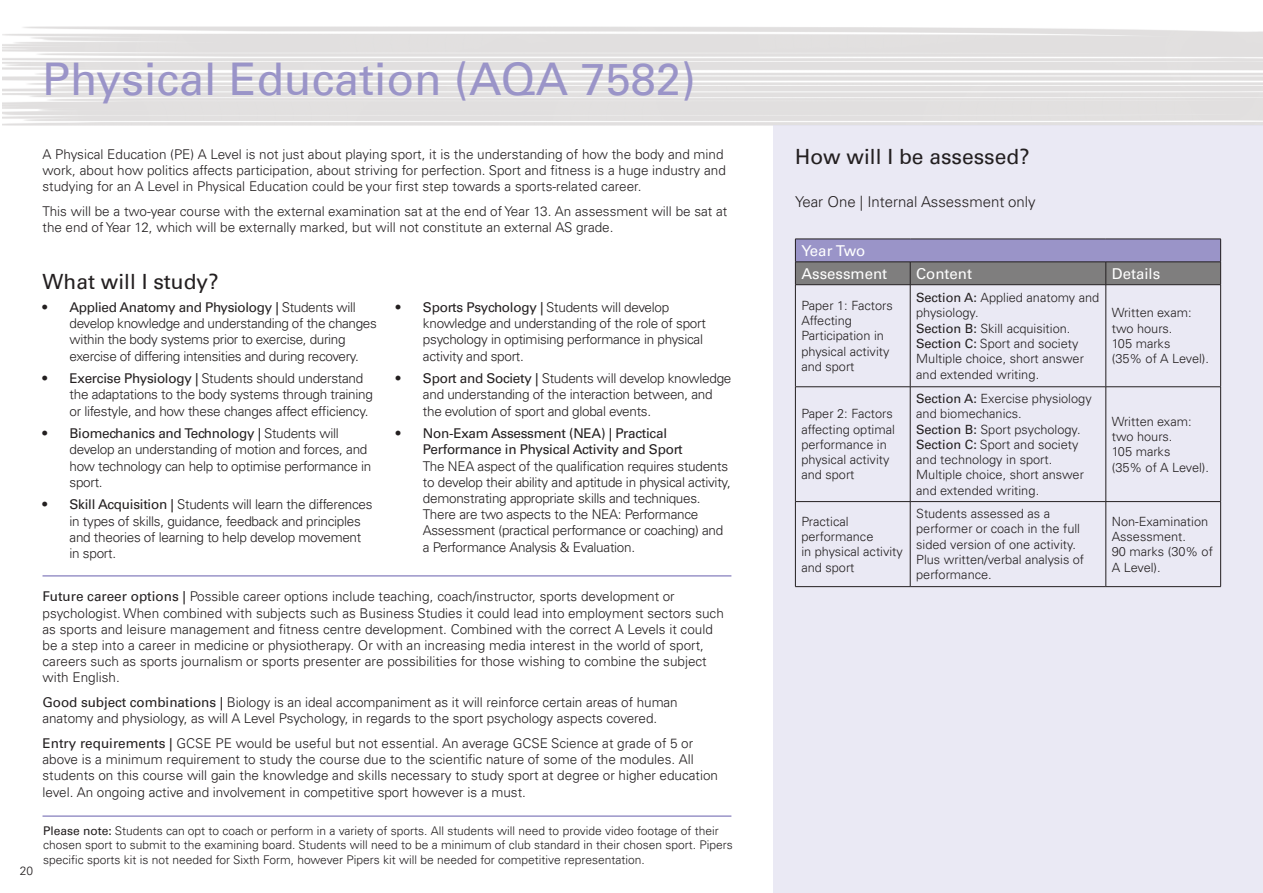
<style>
.page{position:relative;width:1263px;height:893px;background:#fff}
.page>*{position:absolute;margin:0;border:0;box-sizing:border-box;transform-origin:0 0}
.t1{font:45px "Univers LT Pro 55 Roman";color:#9a94c8}
.t2{font:21px "Univers LT Pro 55 Roman";color:#231f20}
.t3{font:15px "Univers LT Pro 55 Roman";color:#fff}
.t4{font:300 15px "Univers LT Pro 45";color:#231f20}
.t5{font:300 13.5px/16.2px "Univers LT Pro 45";letter-spacing:-.005em;color:#231f20}
.t6{font:300 13.5px/16.2px "Univers LT Pro 45";letter-spacing:-.025em;color:#231f20}
.t7{font:300 12.75px/15.3px "Univers LT Pro 45";color:#231f20}
.t8{font:300 12px/14.4px "Univers LT Pro 45";color:#231f20}
.s1{font-family:"Univers LT Pro 55 Roman";font-weight:400}
</style>
<div class="page">
<div style="left:774px;top:125px;width:489px;height:768px;background:#eae9f4"></div>
<svg style="left:795px;top:239px;width:426px;height:45px;background:#88849e"></svg>
<hr style="left:795px;top:284px;width:115px;height:1px;background:#231f20">
<hr style="left:795px;top:285px;width:1px;height:102px;background:#231f20">
<hr style="left:910px;top:284px;width:196px;height:1px;background:#231f20">
<hr style="left:910px;top:285px;width:1px;height:102px;background:#231f20">
<hr style="left:1106px;top:284px;width:115px;height:1px;background:#231f20">
<hr style="left:1105px;top:285px;width:1px;height:102px;background:#231f20">
<hr style="left:1220px;top:285px;width:1px;height:102px;background:#231f20">
<hr style="left:795px;top:386px;width:115px;height:1px;background:#231f20">
<hr style="left:795px;top:387px;width:1px;height:114px;background:#231f20">
<hr style="left:910px;top:386px;width:196px;height:1px;background:#231f20">
<hr style="left:910px;top:387px;width:1px;height:114px;background:#231f20">
<hr style="left:1106px;top:386px;width:115px;height:1px;background:#231f20">
<hr style="left:1105px;top:387px;width:1px;height:114px;background:#231f20">
<hr style="left:1220px;top:387px;width:1px;height:114px;background:#231f20">
<hr style="left:795px;top:501px;width:115px;height:1px;background:#231f20">
<hr style="left:795px;top:502px;width:1px;height:84px;background:#231f20">
<hr style="left:910px;top:501px;width:196px;height:1px;background:#231f20">
<hr style="left:910px;top:502px;width:1px;height:84px;background:#231f20">
<hr style="left:1106px;top:501px;width:115px;height:1px;background:#231f20">
<hr style="left:1105px;top:502px;width:1px;height:84px;background:#231f20">
<hr style="left:1220px;top:502px;width:1px;height:84px;background:#231f20">
<hr style="left:795px;top:586px;width:115px;height:1px;background:#231f20">
<hr style="left:910px;top:586px;width:196px;height:1px;background:#231f20">
<hr style="left:1106px;top:586px;width:115px;height:1px;background:#231f20">
<hr style="left:43px;top:575px;width:688px;height:2px;background:#9a94c8">
<hr style="left:43px;top:815px;width:688px;height:2px;background:#9a94c8">
<p class="t1" style="left:43px;top:48px;width:655px">Physical Education (AQA 7582)</p>
<p class="t5" style="left:43px;top:145px;width:685px">A Physical Education (PE) A Level is not just about playing sport, it is the understanding of how the body and mind work, about how politics affects participation, about striving for perfection. Sport and fitness is a huge industry and studying for an A Level in Physical Education could be your first step towards a sports-related career.</p>
<p class="t5" style="left:43px;top:202px;width:686px">This will be a two-year course with the external examination sat at the end of Year 13. An assessment will be sat at the end of Year 12, which will be externally marked, but will not constitute an external AS grade.</p>
<p class="t2" style="left:43px;top:267px;width:178px">What will I study?</p>
<p class="t6" style="left:70px;top:299px;width:309px;text-indent:-27px"><span class="s1">• Applied Anatomy and Physiology |</span> Students will develop knowledge and understanding of the changes within the body systems prior to exercise, during exercise of differing intensities and during recovery.</p>
<p class="t5" style="left:70px;top:370px;width:305px;text-indent:-27px"><span class="s1">• Exercise Physiology |</span> Students should understand the adaptations to the body systems through training or lifestyle, and how these changes affect efficiency.</p>
<p class="t5" style="left:70px;top:425px;width:303px;text-indent:-27px"><span class="s1">• Biomechanics and Technology |</span> Students will develop an understanding of motion and forces, and how technology can help to optimise performance in sport.</p>
<p class="t5" style="left:70px;top:496px;width:305px;text-indent:-27px"><span class="s1">• Skill Acquisition |</span> Students will learn the differences in types of skills, guidance, feedback and principles and theories of learning to help develop movement in sport.</p>
<p class="t5" style="left:423px;top:299px;width:284px;text-indent:-27px"><span class="s1">• Sports Psychology |</span> Students will develop knowledge and understanding of the role of sport psychology in optimising performance in physical activity and sport.</p>
<p class="t5" style="left:423px;top:370px;width:310px;text-indent:-27px"><span class="s1">• Sport and Society |</span> Students will develop knowledge and understanding of the interaction between, and the evolution of sport and global events.</p>
<p class="t5" style="left:423px;top:425px;width:309px;text-indent:-27px"><span class="s1">• Non-Exam Assessment (NEA) | Practical Performance in Physical Activity and Sport<br></span>The NEA aspect of the qualification requires students to develop their ability and aptitude in physical activity, demonstrating appropriate skills and techniques.<br>There are two aspects to the NEA: Performance Assessment (practical performance or coaching) and a Performance Analysis &amp; Evaluation.</p>
<p class="t5" style="left:43px;top:588px;width:683px"><span class="s1">Future career options |</span> Possible career options include teaching, coach/instructor, sports development or psychologist. When combined with subjects such as Business Studies it could lead into employment sectors such as sports and leisure management and fitness centre development. Combined with the correct A Levels it could be a step into a career in medicine or physiotherapy. Or with an increasing media interest in the world of sport, careers such as sports journalism or sports presenter are possibilities for those wishing to combine the subject with English.</p>
<p class="t5" style="left:43px;top:694px;width:637px"><span class="s1">Good subject combinations |</span> Biology is an ideal accompaniment as it will reinforce certain areas of human anatomy and physiology, as will A Level Psychology, in regards to the sport psychology aspects covered.</p>
<p class="t5" style="left:43px;top:735px;width:677px"><span class="s1">Entry requirements |</span> GCSE PE would be useful but not essential. An average GCSE Science at grade of 5 or above is a minimum requirement to study the course due to the scientific nature of some of the modules. All students on this course will gain the knowledge and skills necessary to study sport at degree or higher education level. An ongoing active and involvement in competitive sport however is a must.</p>
<p class="t8" style="left:20px;top:863px;width:15px">20</p>
<p class="t8" style="left:43px;top:823px;width:691px"><span class="s1">Please note:</span> Students can opt to coach or perform in a variety of sports. All students will need to provide video footage of their chosen sport to submit to the examining board. Students will need to be a minimum of club standard in their chosen sport. Pipers specific sports kit is not needed for Sixth Form, however Pipers kit will be needed for competitive representation.</p>
<p class="t2" style="left:795px;top:142px;width:236px">How will I be assessed?</p>
<p class="t4" style="left:795px;top:191px;width:242px">Year One | Internal Assessment only</p>
<p class="t3" style="left:801px;top:240px;width:65px">Year Two</p>
<p class="t3" style="left:801px;top:263px;width:87px">Assessment</p>
<p class="t3" style="left:916px;top:263px;width:57px">Content</p>
<p class="t3" style="left:1112px;top:263px;width:50px">Details</p>
<p class="t7" style="left:801px;top:297px;width:93px">Paper 1: Factors<br>Affecting<br>Participation in physical activity and sport</p>
<p class="t7" style="left:916px;top:290px;width:185px"><span class="s1">Section A:</span> Applied anatomy and physiology.</p>
<p class="t7" style="left:1112px;top:305px;width:81px">Written exam: two hours.</p>
<p class="t7" style="left:1112px;top:335px;width:99px">105 marks<br>(35% of A Level).</p>
<p class="t7" style="left:916px;top:320px;width:156px"><span class="s1">Section B:</span> Skill acquisition.</p>
<p class="t7" style="left:916px;top:335px;width:164px"><span class="s1">Section C:</span> Sport and society</p>
<p class="t7" style="left:916px;top:351px;width:169px">Multiple choice, short answer and extended writing.</p>
<p class="t7" style="left:801px;top:406px;width:95px">Paper 2: Factors affecting optimal performance in physical activity and sport</p>
<p class="t7" style="left:916px;top:390px;width:177px"><span class="s1">Section A:</span> Exercise physiology and biomechanics.</p>
<p class="t7" style="left:916px;top:421px;width:166px"><span class="s1">Section B:</span> Sport psychology.</p>
<p class="t7" style="left:916px;top:436px;width:164px"><span class="s1">Section C:</span> Sport and society and technology in sport.</p>
<p class="t7" style="left:916px;top:467px;width:169px">Multiple choice, short answer and extended writing.</p>
<p class="t7" style="left:1112px;top:413px;width:81px">Written exam: two hours.</p>
<p class="t7" style="left:1112px;top:444px;width:99px">105 marks<br>(35% of A Level).</p>
<p class="t7" style="left:801px;top:513px;width:103px">Practical performance<br>in physical activity and sport</p>
<p class="t7" style="left:916px;top:506px;width:169px">Students assessed as a performer or coach in the full sided version of one activity.<br>Plus written/verbal analysis of performance.</p>
<p class="t7" style="left:1112px;top:513px;width:98px">Non-Examination<br>Assessment.</p>
<p class="t7" style="left:1112px;top:544px;width:103px">90 marks (30% of<br>A Level).</p>
</div>
